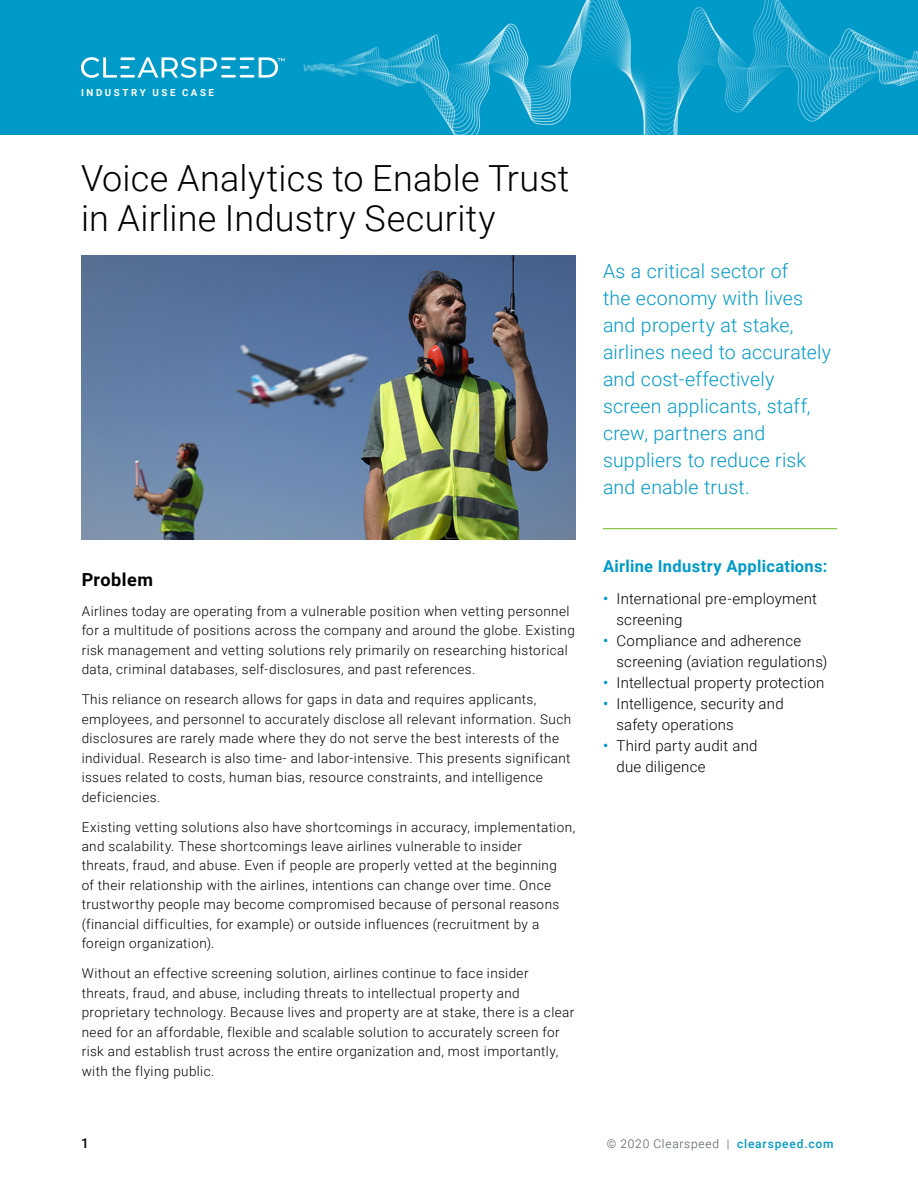
<style>
.page{position:relative;width:918px;height:1188px;background:#fff}
.page>*{position:absolute;margin:0;border:0;box-sizing:border-box;transform-origin:0 0}
.t1{font:300 36px/40.5px "Roboto";letter-spacing:.01em;color:#000}
.t2{font:300 19.5px/27px "Roboto";letter-spacing:.01em;color:#009ac8}
.t3{font:700 18px "Roboto";letter-spacing:.025em;color:#000}
.t4{font:700 16.5px "Roboto";letter-spacing:.02em;color:#009ac8}
.t5{font:300 15px/21px "Roboto";letter-spacing:.015em;color:#000}
.t6{font:300 13.5px/19.5px "Roboto";letter-spacing:.03em;color:#000}
.t7{font:500 13.5px "Roboto";color:#000}
.t8{font:300 12px "Roboto";letter-spacing:.06em;color:#4c5759}
.t9{font:700 9.75px "Roboto";letter-spacing:.26em;color:#fff}
.s1{font-weight:500;color:#009ac8}
</style>
<div class="page">
<img style="left:0;top:0;width:918px;height:135px">
<hr style="left:120px;top:57px;width:15px;height:3px;background:#fff">
<svg style="left:81px;top:57px;width:49px;height:21px"></svg>
<hr style="left:120px;top:75px;width:15px;height:3px;background:#fff">
<hr style="left:221px;top:57px;width:15px;height:3px;background:#fff">
<svg style="left:137px;top:57px;width:94px;height:21px"></svg>
<hr style="left:221px;top:75px;width:15px;height:3px;background:#fff">
<hr style="left:240px;top:57px;width:14px;height:3px;background:#fff">
<svg style="left:240px;top:66px;width:9px;height:3px"></svg>
<hr style="left:240px;top:75px;width:14px;height:3px;background:#fff">
<svg style="left:259px;top:57px;width:26px;height:21px"></svg>
<img style="left:82px;top:256px;width:494px;height:283px">
<hr style="left:603px;top:528px;width:234px;height:1px;background:#74bb23">
<p class="t9" style="left:81px;top:85px;width:134px">INDUSTRY USE CASE</p>
<h1 class="t1" style="left:81px;top:157px;width:490px">Voice Analytics to Enable Trust in Airline Industry Security</h1>
<h3 class="t3" style="left:82px;top:567px;width:73px">Problem</h3>
<p class="t6" style="left:82px;top:601px;width:495px">Airlines today are operating from a vulnerable position when vetting personnel for a multitude of positions across the company and around the globe. Existing risk management and vetting solutions rely primarily on researching historical data, criminal databases, self-disclosures, and past references.</p>
<p class="t6" style="left:82px;top:689px;width:491px">This reliance on research allows for gaps in data and requires applicants, employees, and personnel to accurately disclose all relevant information. Such disclosures are rarely made where they do not serve the best interests of the individual. Research is also time- and labor-intensive. This presents significant issues related to costs, human bias, resource constraints, and intelligence deficiencies.</p>
<p class="t6" style="left:82px;top:816px;width:495px">Existing vetting solutions also have shortcomings in accuracy, implementation, and scalability. These shortcomings leave airlines vulnerable to insider<br>threats, fraud, and abuse. Even if people are properly vetted at the beginning<br>of their relationship with the airlines, intentions can change over time. Once trustworthy people may become compromised because of personal reasons (financial difficulties, for example) or outside influences (recruitment by a foreign organization).</p>
<p class="t6" style="left:82px;top:963px;width:494px">Without an effective screening solution, airlines continue to face insider threats, fraud, and abuse, including threats to intellectual property and proprietary technology. Because lives and property are at stake, there is a clear need for an affordable, flexible and scalable solution to accurately screen for risk and establish trust across the entire organization and, most importantly, with the flying public.</p>
<h2 class="t2" style="left:603px;top:257px;width:230px">As a critical sector of<br>the economy with lives and property at stake, airlines need to accurately and cost-effectively screen applicants, staff, crew, partners and suppliers to reduce risk and enable trust.</h2>
<p class="t4" style="left:603px;top:555px;width:226px">Airline Industry Applications:</p>
<p class="t5" style="left:616px;top:587px;width:202px;text-indent:-14px"><span class="s1">•</span> International pre-employment screening</p>
<p class="t5" style="left:616px;top:629px;width:212px;text-indent:-14px"><span class="s1">•</span> Compliance and adherence screening (aviation regulations)</p>
<p class="t5" style="left:603px;top:671px;width:223px"><span class="s1">•</span> Intellectual property protection</p>
<p class="t5" style="left:616px;top:692px;width:169px;text-indent:-14px"><span class="s1">•</span> Intelligence, security and safety operations</p>
<p class="t5" style="left:616px;top:734px;width:143px;text-indent:-14px"><span class="s1">•</span> Third party audit and due diligence</p>
<p class="t7" style="left:81px;top:1133px;width:9px">1</p>
<p class="t8" style="left:607px;top:1135px;width:228px">© 2020 Clearspeed | <span class="s1">clearspeed.com</span></p>
</div>
